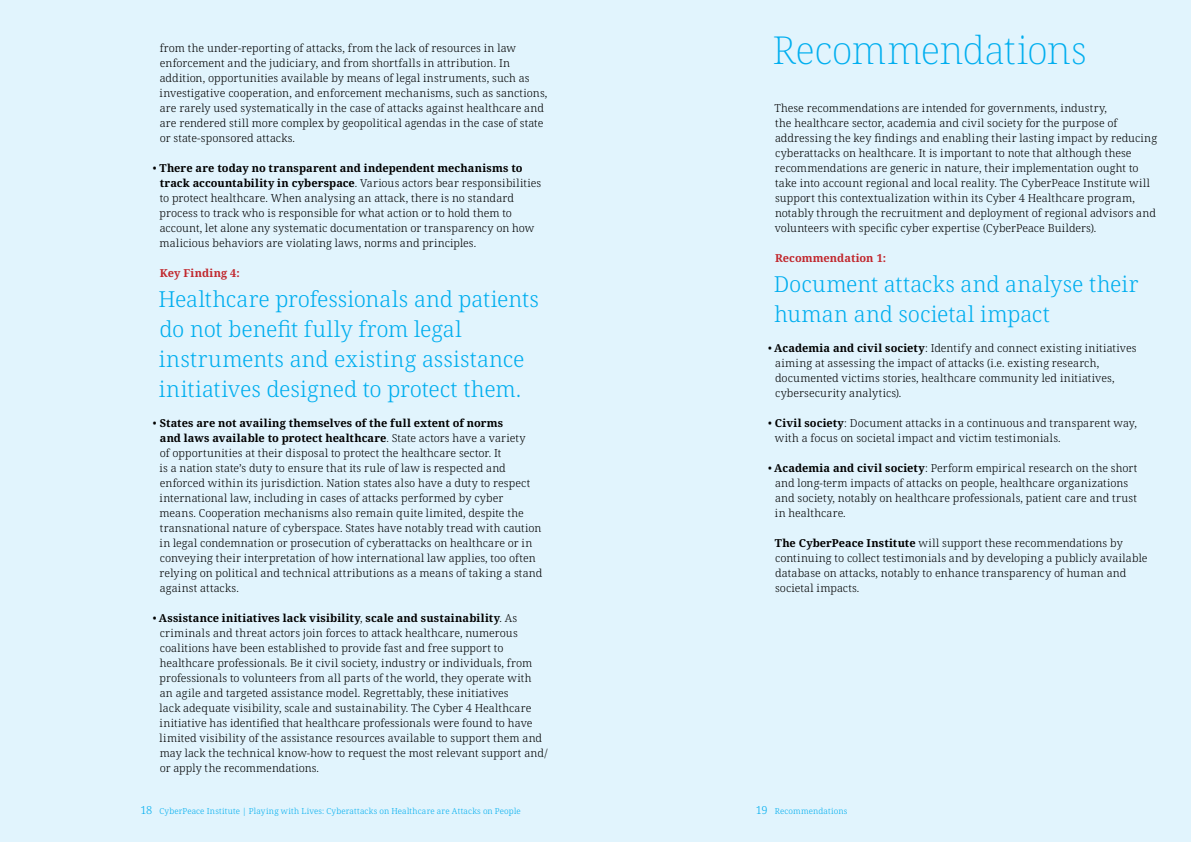
<style>
.page{position:relative;width:1191px;height:842px;background:#fff}
.page>*{position:absolute;margin:0;border:0;box-sizing:border-box;transform-origin:0 0}
.t1{font:200 38.5px "Noto Serif";letter-spacing:-.01em;color:#00aeef}
.t2{font:300 22px/30px "Noto Serif";color:#00aeef}
.t3{font:300 11px/15px "Noto Serif";letter-spacing:.01em;color:#000}
.t4{font:700 11px "Noto Serif";letter-spacing:.005em;color:#c1272d}
.t5{font:300 8.2px "Noto Serif";letter-spacing:.02em;color:#00aeef}
.s1{font-weight:700}
.s2{font-size:11px}
</style>
<div class="page">
<div style="left:595px;top:0;width:596px;height:842px;background:#e1f4fd"></div>
<div style="left:0;top:0;width:595px;height:842px;background:#e1f4fd"></div>
<p class="t3" style="left:160px;top:41px;width:389px">from the under-reporting of attacks, from the lack of resources in law enforcement and the judiciary, and from shortfalls in attribution. In addition, opportunities available by means of legal instruments, such as investigative cooperation, and enforcement mechanisms, such as sanctions, are rarely used systematically in the case of attacks against healthcare and are rendered still more complex by geopolitical agendas in the case of state or state-sponsored attacks.</p>
<p class="t3" style="left:160px;top:161px;width:383px;text-indent:-7px">• <span class="s1">There are today no transparent and independent mechanisms to track accountability in cyberspace</span>. Various actors bear responsibilities to protect healthcare. When analysing an attack, there is no standard process to track who is responsible for what action or to hold them to account, let alone any systematic documentation or transparency on how malicious behaviors are violating laws, norms and principles.</p>
<p class="t4" style="left:160px;top:266px;width:82px">Key Finding 4:</p>
<h2 class="t2" style="left:158px;top:285px;width:382px">Healthcare professionals and patients do not benefit fully from legal instruments and existing assistance initiatives designed to protect them.</h2>
<p class="t3" style="left:160px;top:416px;width:384px;text-indent:-7px">• <span class="s1">States are not availing themselves of the full extent of norms<br>and laws available to protect healthcare</span>. State actors have a variety<br>of opportunities at their disposal to protect the healthcare sector. It<br>is a nation state’s duty to ensure that its rule of law is respected and enforced within its jurisdiction. Nation states also have a duty to respect international law, including in cases of attacks performed by cyber means. Cooperation mechanisms also remain quite limited, despite the transnational nature of cyberspace. States have notably tread with caution in legal condemnation or prosecution of cyberattacks on healthcare or in conveying their interpretation of how international law applies, too often relying on political and technical attributions as a means of taking a stand against attacks.</p>
<p class="t3" style="left:160px;top:611px;width:389px;text-indent:-7px">• <span class="s1">Assistance initiatives lack visibility</span>, <span class="s1">scale and sustainability</span>. As criminals and threat actors join forces to attack healthcare, numerous coalitions have been established to provide fast and free support to healthcare professionals. Be it civil society, industry or individuals, from professionals to volunteers from all parts of the world, they operate with<br>an agile and targeted assistance model. Regrettably, these initiatives<br>lack adequate visibility, scale and sustainability. The Cyber 4 Healthcare initiative has identified that healthcare professionals were found to have limited visibility of the assistance resources available to support them and may lack the technical know-how to request the most relevant support and/ or apply the recommendations.</p>
<h1 class="t1" style="left:772px;top:24px;width:316px">Recommendations</h1>
<p class="t3" style="left:774px;top:101px;width:384px">These recommendations are intended for governments, industry,<br>the healthcare sector, academia and civil society for the purpose of addressing the key findings and enabling their lasting impact by reducing cyberattacks on healthcare. It is important to note that although these recommendations are generic in nature, their implementation ought to take into account regional and local reality. The CyberPeace Institute will support this contextualization within its Cyber 4 Healthcare program, notably through the recruitment and deployment of regional advisors and volunteers with specific cyber expertise (CyberPeace Builders).</p>
<p class="t4" style="left:775px;top:251px;width:113px">Recommendation 1:</p>
<h2 class="t2" style="left:774px;top:270px;width:366px">Document attacks and analyse their human and societal impact</h2>
<p class="t3" style="left:775px;top:341px;width:363px;text-indent:-7px">• <span class="s1">Academia and civil society</span>: Identify and connect existing initiatives aiming at assessing the impact of attacks (i.e. existing research, documented victims stories, healthcare community led initiatives, cybersecurity analytics).</p>
<p class="t3" style="left:774px;top:416px;width:364px;text-indent:-7px">• <span class="s1">Civil society</span>: Document attacks in a continuous and transparent way, with a focus on societal impact and victim testimonials.</p>
<p class="t3" style="left:775px;top:461px;width:364px;text-indent:-7px">• <span class="s1">Academia and civil society</span>: Perform empirical research on the short and long-term impacts of attacks on people, healthcare organizations and society, notably on healthcare professionals, patient care and trust in healthcare.</p>
<p class="t3" style="left:775px;top:536px;width:374px"><span class="s1">The CyberPeace Institute</span> will support these recommendations by continuing to collect testimonials and by developing a publicly available database on attacks, notably to enhance transparency of human and societal impacts.</p>
<p class="t5" style="left:140px;top:805px;width:382px"><span class="s2">18</span> CyberPeace Institute | Playing with Lives: Cyberattacks on Healthcare are Attacks on People</p>
<p class="t5" style="left:755px;top:805px;width:93px"><span class="s2">19</span> Recommendations</p>
</div>
